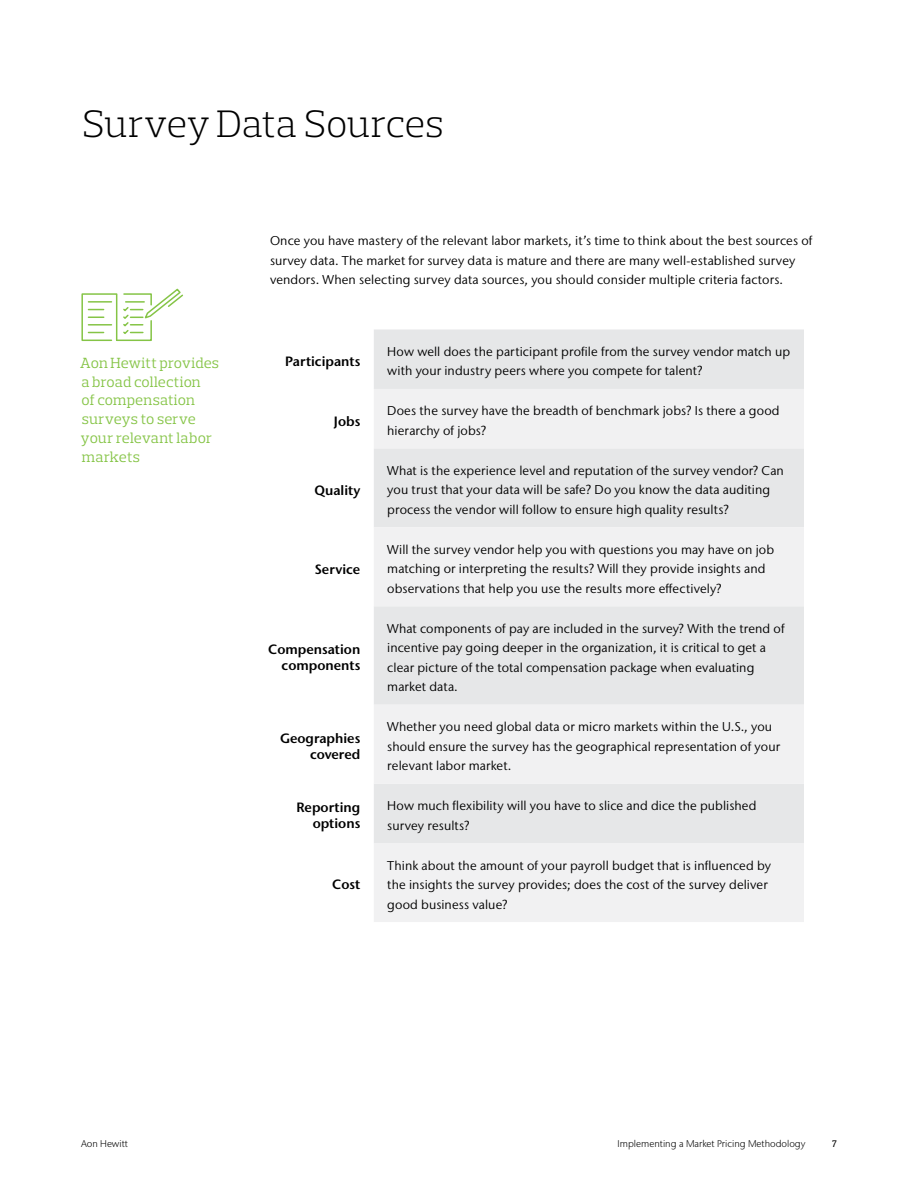
<style>
.page{position:relative;width:918px;height:1188px;background:#fff}
.page>*{position:absolute;margin:0;border:0;box-sizing:border-box;transform-origin:0 0}
.t1{font:300 39px "Prelo Slab";letter-spacing:-.01em;color:#000}
.t2{font:15px/18.8px "Prelo Slab";letter-spacing:.01em;color:#85c446}
.t3{font:600 13.5px/16.2px "Stone Sans IIITC Pro";color:#000;text-align:right}
.t4{font:12.75px/19.5px "Stone Sans IIITC Pro";letter-spacing:.01em;color:#000}
.t5{font:300 9.75px "Stone Sans IIITC Pro";color:#000}
.t6{font:500 9.75px "Prelo Slab";color:#000}
</style>
<div class="page">
<div style="left:374px;top:329px;width:430px;height:60px;background:#e6e7e8"></div>
<svg style="left:374px;top:389px;width:430px;height:533px;fill:#f1f1f2"></svg>
<svg style="left:81px;top:288px;width:102px;height:53px"></svg>
<h1 class="t1" style="left:82px;top:100px;width:363px">Survey Data Sources</h1>
<p class="t2" style="left:80px;top:353px;width:140px">Aon Hewitt provides a broad collection<br>of compensation surveys to serve your relevant labor markets</p>
<p class="t4" style="left:270px;top:231px;width:544px">Once you have mastery of the relevant labor markets, it’s time to think about the best sources of survey data. The market for survey data is mature and there are many well-established survey vendors. When selecting survey data sources, you should consider multiple criteria factors.</p>
<p class="t3" style="left:285px;top:353px;width:77px">Participants</p>
<p class="t4" style="left:387px;top:342px;width:404px">How well does the participant profile from the survey vendor match up with your industry peers where you compete for talent?</p>
<p class="t3" style="left:334px;top:412px;width:28px">Jobs</p>
<p class="t4" style="left:387px;top:401px;width:394px">Does the survey have the breadth of benchmark jobs? Is there a good hierarchy of jobs?</p>
<p class="t3" style="left:314px;top:482px;width:47px">Quality</p>
<p class="t3" style="left:315px;top:561px;width:47px">Service</p>
<p class="t3" style="left:268px;top:641px;width:94px">Compensation components</p>
<p class="t4" style="left:387px;top:460px;width:398px">What is the experience level and reputation of the survey vendor? Can you trust that your data will be safe? Do you know the data auditing process the vendor will follow to ensure high quality results?</p>
<p class="t4" style="left:387px;top:539px;width:388px">Will the survey vendor help you with questions you may have on job matching or interpreting the results? Will they provide insights and observations that help you use the results more effectively?</p>
<p class="t4" style="left:387px;top:618px;width:399px">What components of pay are included in the survey? With the trend of incentive pay going deeper in the organization, it is critical to get a clear picture of the total compensation package when evaluating market data.</p>
<p class="t3" style="left:280px;top:730px;width:82px">Geographies covered</p>
<p class="t4" style="left:387px;top:717px;width:394px">Whether you need global data or micro markets within the U.S., you should ensure the survey has the geographical representation of your relevant labor market.</p>
<p class="t3" style="left:296px;top:799px;width:65px">Reporting options</p>
<p class="t4" style="left:387px;top:796px;width:371px">How much flexibility will you have to slice and dice the published survey results?</p>
<p class="t3" style="left:332px;top:876px;width:30px">Cost</p>
<p class="t4" style="left:387px;top:855px;width:385px">Think about the amount of your payroll budget that is influenced by the insights the survey provides; does the cost of the survey deliver good business value?</p>
<p class="t5" style="left:81px;top:1138px;width:49px">Aon Hewitt</p>
<p class="t5" style="left:618px;top:1138px;width:189px">Implementing a Market Pricing Methodology</p>
<p class="t6" style="left:832px;top:1138px;width:6px">7</p>
</div>
